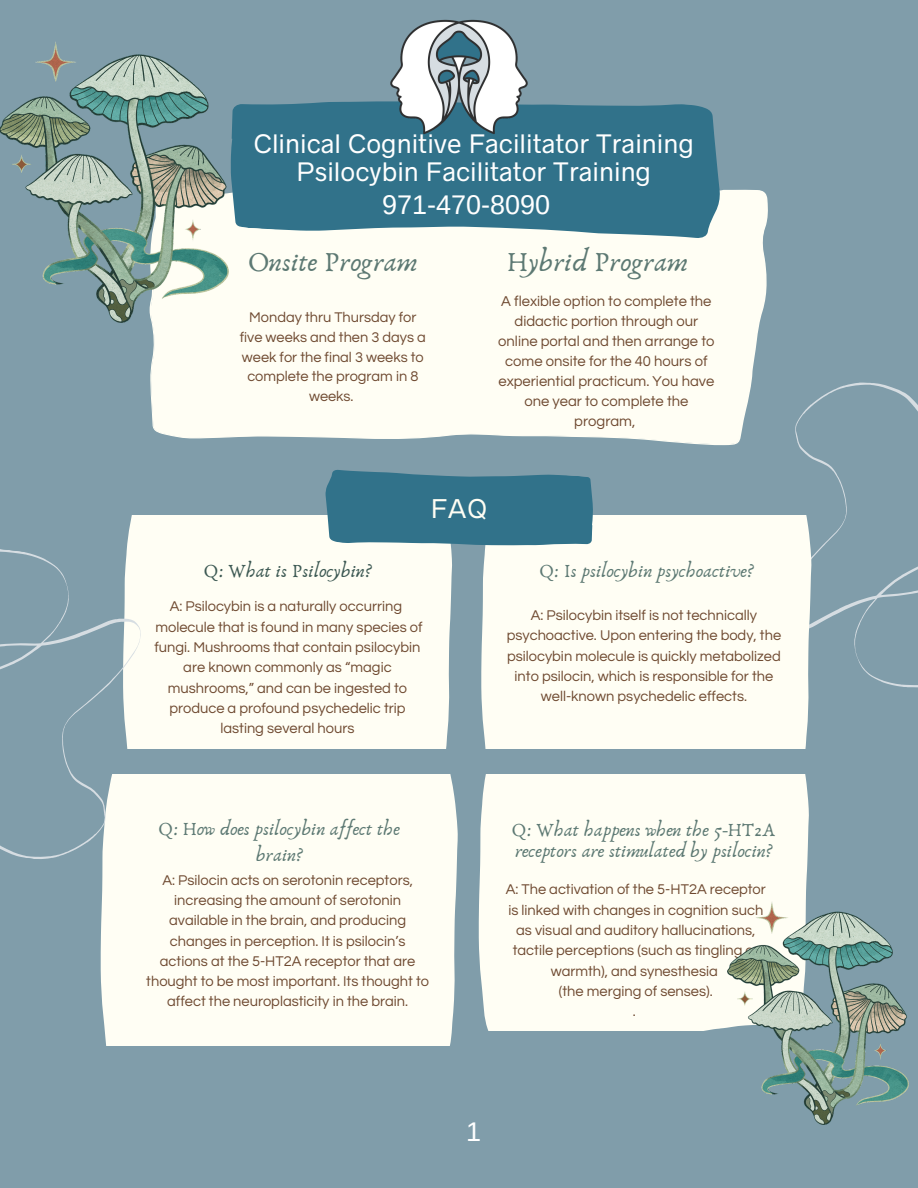
<style>
.page{position:relative;width:918px;height:1188px;background:#809daa}
.page>*{position:absolute;margin:0;border:0;box-sizing:border-box;transform-origin:0 0}
.t1{font:28.5px "Anaktoria";color:#5d7973}
.t2{font:27px "Arimo";color:#fff}
.t3{font:24.3px "Radnika Next";color:#fffef4}
.t4{font:24px/28.2px "Radnika Next";color:#fff;text-align:center}
.t5{font:19.2px/21.1px "Anaktoria";color:#5d7973}
.t6{font:19.2px "Anaktoria";color:#3d5953}
.t7{font:14.85px/20.1px "Questrial";color:#6e4930;text-align:center}
.t8{font:14.7px/20.2px "Questrial";color:#6e4930;text-align:center}
.t9{font:14.55px/20px "Questrial";color:#6e4930;text-align:center}
</style>
<div class="page">
<div style="left:150px;top:189px;width:618px;height:256px;background:#fffef4"></div>
<div style="left:128px;top:516px;width:324px;height:233px;background:#fffef4"></div>
<div style="left:479px;top:775px;width:330px;height:255px;background:#fffef4"></div>
<svg style="left:779px;top:383px;width:139px;height:304px"></svg>
<div style="left:101px;top:775px;width:357px;height:271px;background:#fffef4"></div>
<div style="left:481px;top:516px;width:330px;height:233px;background:#fffef4"></div>
<svg style="left:321px;top:470px;width:276px;height:93px"></svg>
<svg style="left:228px;top:101px;width:499px;height:162px;fill:#31728a"></svg>
<img style="left:0;top:42px;width:228px;height:280px">
<img style="left:727px;top:902px;width:182px;height:223px">
<svg style="left:0;top:535px;width:148px;height:333px"></svg>
<img style="left:389px;top:19px;width:140px;height:116px">
<h3 class="t4" style="left:253px;top:130px;width:442px">Clinical Cognitive Facilitator Training<br>Psilocybin Facilitator Training</h3>
<h2 class="t2" style="left:382px;top:190px;width:170px">971-470-8090</h2>
<h1 class="t1" style="left:248px;top:244px;width:171px">Onsite Program</h1>
<p class="t9" style="left:240px;top:307px;width:188px">Monday thru Thursday for five weeks and then 3 days a week for the final 3 weeks to complete the program in 8 weeks.</p>
<h1 class="t1" style="left:507px;top:244px;width:182px">Hybrid Program</h1>
<p class="t7" style="left:498px;top:292px;width:218px">A flexible option to complete the didactic portion through our online portal and then arrange to come onsite for the 40 hours of experiential practicum. You have one year to complete the program,</p>
<h3 class="t3" style="left:431px;top:495px;width:58px">FAQ</h3>
<h3 class="t6" style="left:204px;top:559px;width:169px">Q: What is Psilocybin?</h3>
<p class="t8" style="left:154px;top:597px;width:270px">A: Psilocybin is a naturally occurring molecule that is found in many species of fungi. Mushrooms that contain psilocybin are known commonly as “magic mushrooms,” and can be ingested to produce a profound psychedelic trip lasting several hours</p>
<h3 class="t5" style="left:539px;top:561px;width:215px">Q: Is psilocybin psychoactive?</h3>
<p class="t8" style="left:507px;top:606px;width:276px">A: Psilocybin itself is not technically psychoactive. Upon entering the body, the psilocybin molecule is quickly metabolized into psilocin, which is responsible for the well-known psychedelic effects.</p>
<h3 class="t5" style="left:159px;top:816px;width:243px;line-height:26.2px;text-align:center">Q: How does psilocybin affect the brain?</h3>
<p class="t8" style="left:146px;top:870px;width:284px">A: Psilocin acts on serotonin receptors, increasing the amount of serotonin available in the brain, and producing changes in perception. It is psilocin’s actions at the 5-HT2A receptor that are thought to be most important. Its thought to affect the neuroplasticity in the brain.</p>
<h3 class="t5" style="left:512px;top:820px;width:265px">Q: What happens when the 5-HT2A receptors are stimulated by psilocin?</h3>
<p class="t8" style="left:506px;top:880px;width:262px">A: The activation of the 5-HT2A receptor is linked with changes in cognition such as visual and auditory hallucinations, tactile perceptions (such as tingling or warmth), and synesthesia<br>(the merging of senses).<br>.</p>
<h2 class="t2" style="left:466px;top:1117px;width:17px">1</h2>
</div>
